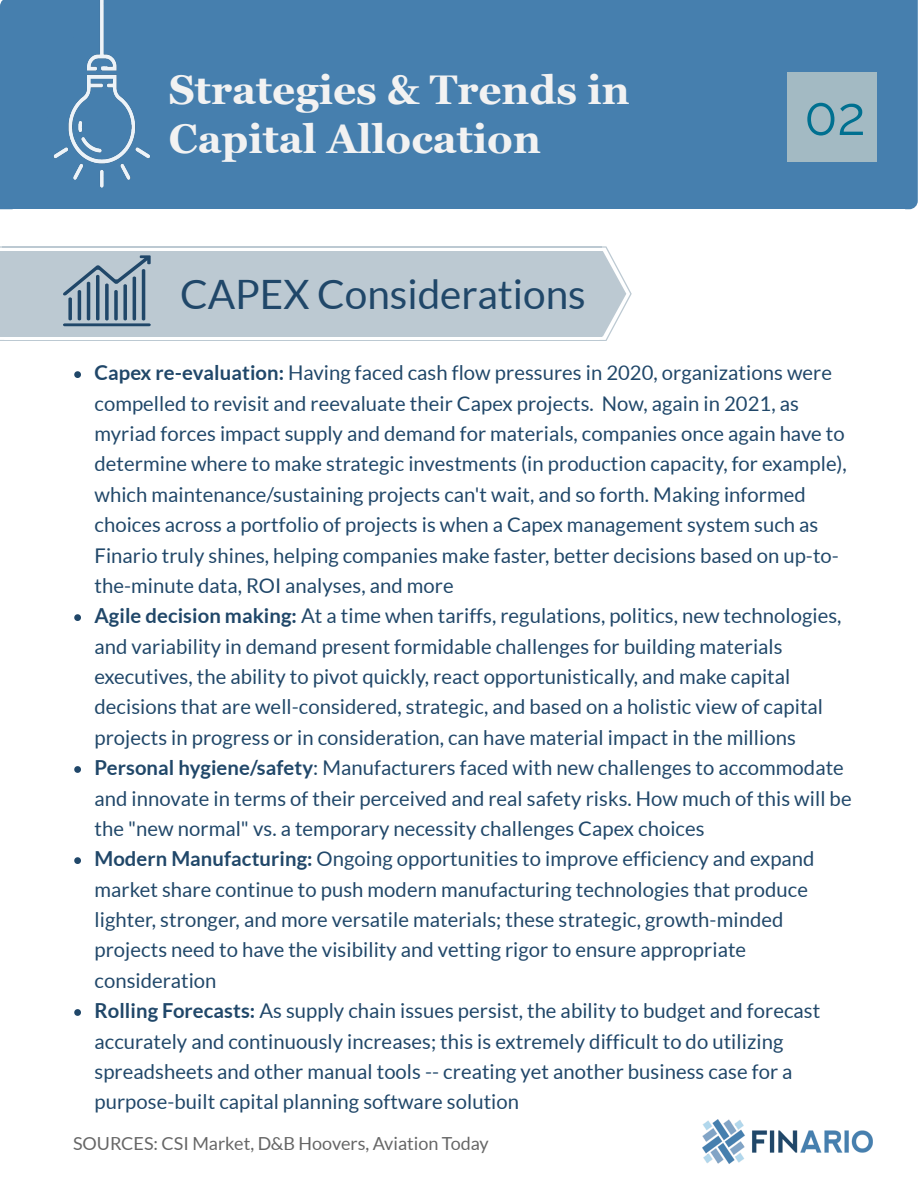
<style>
.page{position:relative;width:918px;height:1188px;background:#fff}
.page>*{position:absolute;margin:0;border:0;box-sizing:border-box;transform-origin:0 0}
.t1{font:54px "Raleway";color:#007090}
.t2{font:700 40.5px/49.5px "Georgia";color:#f2f2f2}
.t3{font:40.5px "Lato";color:#204769}
.t4{font:20.25px/30.3px "Lato";letter-spacing:.005em;color:#204769}
.t5{font:18px "Lato";color:#666}
.s1{font-weight:700}
</style>
<div class="page">
<div style="left:3px;top:251px;width:599px;height:86px;background:#bcc9d2"></div>
<hr style="left:3px;top:340px;width:599px;height:1px;background:#bcc9d2">
<hr style="left:3px;top:246px;width:599px;height:2px;background:#bcc9d2">
<svg style="left:0;top:246px;width:3px;height:95px"></svg>
<svg style="left:602px;top:246px;width:30px;height:95px"></svg>
<div style="left:11px;top:0;width:897px;height:209px;background:#467fae"></div>
<svg style="left:908px;top:0;width:10px;height:209px;background:#4a82b0"></svg>
<div style="left:0;top:0;width:11px;height:209px;background:#467fae"></div>
<img style="left:53px;top:0;width:97px;height:188px">
<img style="left:702px;top:1119px;width:171px;height:45px">
<div style="left:788px;top:72px;width:89px;height:90px;background:#a3bac3"></div>
<svg style="left:63px;top:255px;width:88px;height:71px"></svg>
<svg style="left:74px;top:371px;width:7px;height:7px"></svg>
<svg style="left:74px;top:614px;width:7px;height:7px"></svg>
<svg style="left:74px;top:766px;width:7px;height:7px"></svg>
<svg style="left:74px;top:857px;width:7px;height:7px"></svg>
<svg style="left:74px;top:1009px;width:7px;height:7px"></svg>
<h2 class="t2" style="left:169px;top:65px;width:462px">Strategies &amp; Trends in<br>Capital Allocation</h2>
<h2 class="t3" style="left:180px;top:272px;width:407px">CAPEX Considerations</h2>
<h1 class="t1" style="left:804px;top:85px;width:63px">02</h1>
<p class="t4" style="left:94px;top:358px;width:759px"><span class="s1">Capex re-evaluation:</span> Having faced cash flow pressures in 2020, organizations were compelled to revisit and reevaluate their Capex projects. Now, again in 2021, as myriad forces impact supply and demand for materials, companies once again have to determine where to make strategic investments (in production capacity, for example), which maintenance/sustaining projects can't wait, and so forth. Making informed choices across a portfolio of projects is when a Capex management system such as Finario truly shines, helping companies make faster, better decisions based on up-to&shy;the-minute data, ROI analyses, and more<br><span class="s1">Agile decision making:</span> At a time when tariffs, regulations, politics, new technologies, and variability in demand present formidable challenges for building materials executives, the ability to pivot quickly, react opportunistically, and make capital decisions that are well-considered, strategic, and based on a holistic view of capital projects in progress or in consideration, can have material impact in the millions <span class="s1">Personal hygiene/safety</span>: Manufacturers faced with new challenges to accommodate and innovate in terms of their perceived and real safety risks. How much of this will be the "new normal" vs. a temporary necessity challenges Capex choices<br><span class="s1">Modern Manufacturing:</span> Ongoing opportunities to improve efficiency and expand market share continue to push modern manufacturing technologies that produce lighter, stronger, and more versatile materials; these strategic, growth-minded projects need to have the visibility and vetting rigor to ensure appropriate consideration<br><span class="s1">Rolling Forecasts:</span> As supply chain issues persist, the ability to budget and forecast accurately and continuously increases; this is extremely difficult to do utilizing spreadsheets and other manual tools -- creating yet another business case for a purpose-built capital planning software solution</p>
<p class="t5" style="left:73px;top:1133px;width:417px">SOURCES: CSI Market, D&amp;B Hoovers, Aviation Today</p>
</div>
